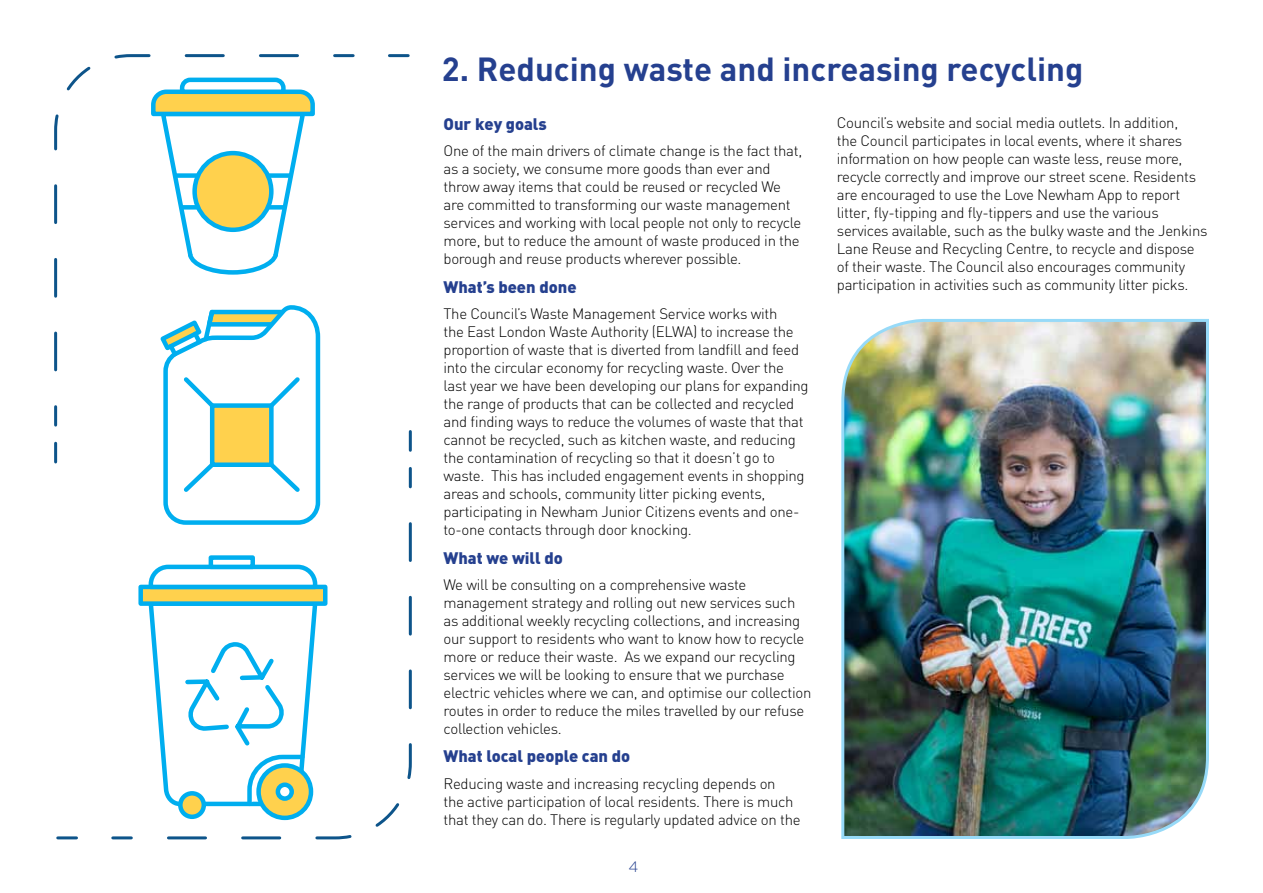
<style>
.page{position:relative;width:1263px;height:893px;background:#fff}
.page>*{position:absolute;margin:0;border:0;box-sizing:border-box;transform-origin:0 0}
.t1{font:700 33px "DIN";color:#25408f}
.t2{font:900 16.5px "DIN";color:#25408f}
.t3{font:300 15px/18px "DIN";letter-spacing:-.02em;color:#000}
.t4{font:300 15px "Gotham";color:#25408f}
</style>
<div class="page">
<img style="left:841px;top:319px;width:368px;height:520px">
<svg style="left:163px;top:428px;width:158px;height:37px"></svg>
<hr style="left:389px;top:54px;width:19px;height:3px;background:#0d548a">
<svg style="left:54px;top:54px;width:301px;height:374px"></svg>
<hr style="left:54px;top:443px;width:3px;height:19px;background:#0d548a">
<hr style="left:58px;top:836px;width:18px;height:3px;background:#0d548a">
<svg style="left:111px;top:465px;width:301px;height:375px"></svg>
<hr style="left:409px;top:431px;width:3px;height:19px;background:#0d548a">
<h1 class="t1" style="left:442px;top:48px;width:643px">2. Reducing waste and increasing recycling</h1>
<p class="t2" style="left:443px;top:113px;width:105px">Our key goals</p>
<p class="t3" style="left:443px;top:142px;width:360px">One of the main drivers of climate change is the fact that, as a society, we consume more goods than ever and throw away items that could be reused or recycled We are committed to transforming our waste management services and working with local people not only to recycle more, but to reduce the amount of waste produced in the borough and reuse products wherever possible.</p>
<p class="t2" style="left:443px;top:276px;width:135px">What’s been done</p>
<p class="t3" style="left:443px;top:305px;width:366px">The Council’s Waste Management Service works with<br>the East London Waste Authority (ELWA) to increase the proportion of waste that is diverted from landfill and feed into the circular economy for recycling waste. Over the last year we have been developing our plans for expanding the range of products that can be collected and recycled and finding ways to reduce the volumes of waste that that cannot be recycled, such as kitchen waste, and reducing the contamination of recycling so that it doesn’t go to waste. This has included engagement events in shopping areas and schools, community litter picking events, participating in Newham Junior Citizens events and one&shy;to-one contacts through door knocking.</p>
<p class="t2" style="left:443px;top:547px;width:121px">What we will do</p>
<p class="t3" style="left:443px;top:575px;width:369px">We will be consulting on a comprehensive waste management strategy and rolling out new services such as additional weekly recycling collections, and increasing our support to residents who want to know how to recycle more or reduce their waste. As we expand our recycling services we will be looking to ensure that we purchase electric vehicles where we can, and optimise our collection routes in order to reduce the miles travelled by our refuse collection vehicles.</p>
<p class="t2" style="left:443px;top:745px;width:188px">What local people can do</p>
<p class="t3" style="left:443px;top:774px;width:359px">Reducing waste and increasing recycling depends on<br>the active participation of local residents. There is much that they can do. There is regularly updated advice on the</p>
<p class="t3" style="left:837px;top:114px;width:372px">Council’s website and social media outlets. In addition,<br>the Council participates in local events, where it shares information on how people can waste less, reuse more, recycle correctly and improve our street scene. Residents are encouraged to use the Love Newham App to report litter, fly-tipping and fly-tippers and use the various services available, such as the bulky waste and the Jenkins Lane Reuse and Recycling Centre, to recycle and dispose of their waste. The Council also encourages community participation in activities such as community litter picks.</p>
<p class="t4" style="left:629px;top:859px;width:11px">4</p>
</div>
